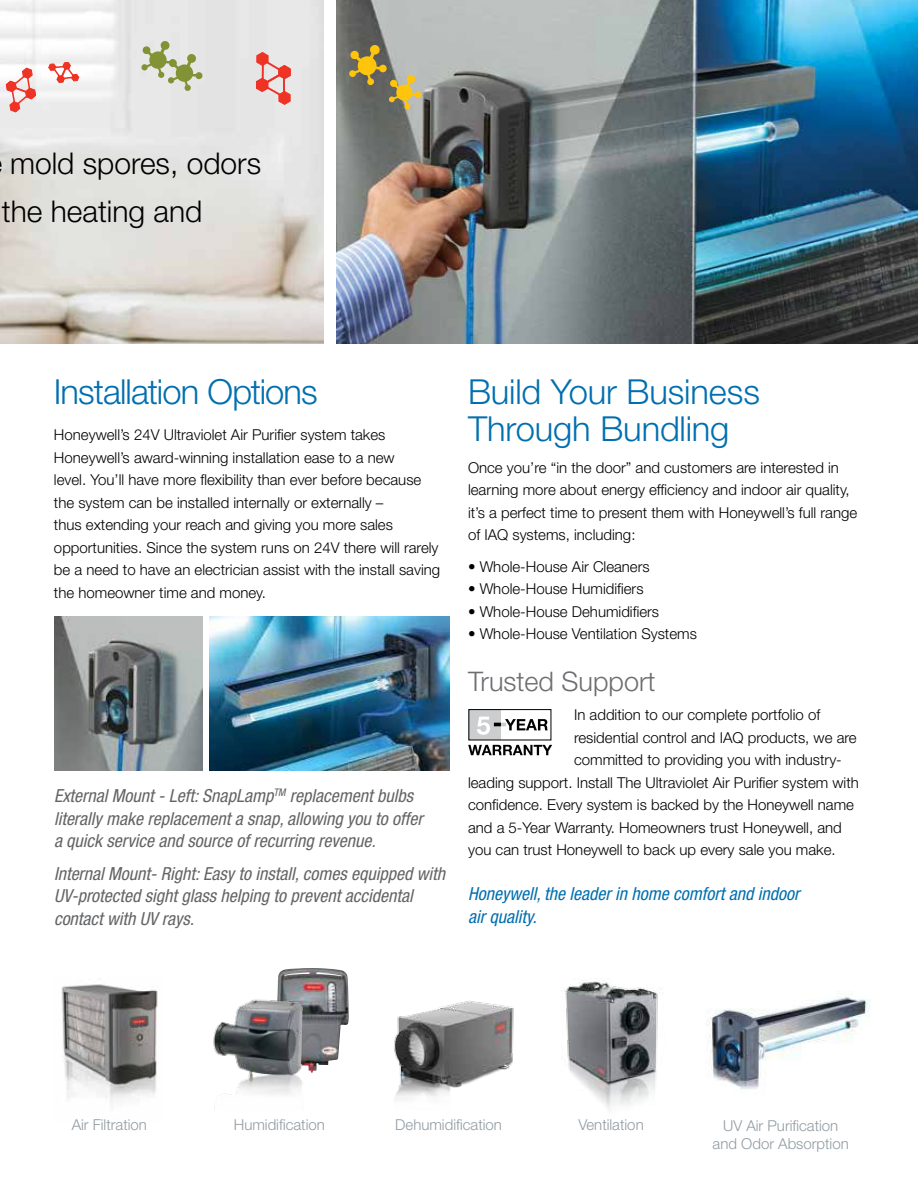
<style>
.page{position:relative;width:918px;height:1188px;background:#fff}
.page>*{position:absolute;margin:0;border:0;box-sizing:border-box;transform-origin:0 0}
.t1{font:300 34.5px/37.5px "Helvetica Neue LT Std";letter-spacing:-.005em;color:#006faf}
.t2{font:300 34.5px "Helvetica Neue LT Std";letter-spacing:-.03em;color:#006faf}
.t3{font:300 30px/48px "Helvetica Neue LT Std";color:#000}
.t4{font:300 27px "Helvetica Neue LT Std";color:#6d6e71}
.t5{font:italic condensed 18px/22.5px "Helvetica Neue LT Std";color:#636466}
.t6{font:italic condensed 18px/22.5px "Helvetica Neue LT Std";color:#006faf}
.t7{font:300 15px/22.5px "Helvetica Neue LT Std";color:#000}
.t8{font:300 15px/18px "Helvetica Neue LT Std";color:#919ca3;text-align:center}
</style>
<div class="page">
<img style="left:0;top:0;width:324px;height:343px">
<img style="left:54px;top:616px;width:148px;height:155px">
<img style="left:336px;top:0;width:582px;height:343px">
<img style="left:277px;top:968px;width:72px;height:92px">
<img style="left:394px;top:1001px;width:120px;height:100px">
<img style="left:213px;top:994px;width:123px;height:117px">
<img style="left:561px;top:980px;width:97px;height:129px">
<img style="left:61px;top:984px;width:97px;height:121px">
<img style="left:706px;top:997px;width:164px;height:92px">
<div style="left:468px;top:709px;width:33px;height:31px;background:#cbcdce"></div>
<div style="left:468px;top:709px;width:83px;height:31px;border:1px solid #000"></div>
<svg style="left:468px;top:745px;width:84px;height:10px"></svg>
<svg style="left:477px;top:717px;width:71px;height:18px"></svg>
<img style="left:209px;top:617px;width:241px;height:154px">
<svg style="left:256px;top:52px;width:35px;height:53px"></svg>
<svg style="left:141px;top:41px;width:62px;height:50px"></svg>
<svg style="left:349px;top:45px;width:72px;height:65px"></svg>
<svg style="left:6px;top:68px;width:30px;height:45px"></svg>
<svg style="left:48px;top:62px;width:31px;height:21px"></svg>
<h2 class="t3" style="left:2px;top:139px;width:261px">mold spores, odors the heating and</h2>
<h1 class="t2" style="left:54px;top:371px;width:265px">Installation Options</h1>
<p class="t7" style="left:54px;top:423px;width:388px">Honeywell’s 24V Ultraviolet Air Purifier system takes Honeywell’s award-winning installation ease to a new<br>level. You’ll have more flexibility than ever before because the system can be installed internally or externally –<br>thus extending your reach and giving you more sales opportunities. Since the system runs on 24V there will rarely be a need to have an electrician assist with the install saving the homeowner time and money.</p>
<p class="t5" style="left:54px;top:785px;width:370px">External Mount - Left: SnapLamp<sup>TM</sup> replacement bulbs literally make replacement a snap, allowing you to offer a quick service and source of recurring revenue.</p>
<p class="t5" style="left:54px;top:863px;width:393px">Internal Mount- Right: Easy to install, comes equipped with<br>UV-protected sight glass helping to prevent accidental contact with UV rays.</p>
<h1 class="t1" style="left:468px;top:372px;width:293px">Build Your Business<br>Through Bundling</h1>
<p class="t7" style="left:468px;top:456px;width:391px">Once you’re “in the door” and customers are interested in learning more about energy efficiency and indoor air quality, it’s a perfect time to present them with Honeywell’s full range of IAQ systems, including:</p>
<p class="t7" style="left:468px;top:555px;width:183px">• Whole-House Air Cleaners</p>
<p class="t7" style="left:468px;top:578px;width:177px">• Whole-House Humidifiers</p>
<p class="t7" style="left:468px;top:600px;width:193px">• Whole-House Dehumidifiers</p>
<p class="t7" style="left:468px;top:623px;width:230px">• Whole-House Ventilation Systems</p>
<h3 class="t4" style="left:468px;top:665px;width:189px">Trusted Support</h3>
<p class="t7" style="left:574px;top:703px;width:248px">In addition to our complete portfolio of</p>
<p class="t7" style="left:574px;top:726px;width:284px">residential control and IAQ products, we are</p>
<p class="t7" style="left:574px;top:748px;width:269px">committed to providing you with industry-</p>
<p class="t7" style="left:468px;top:771px;width:392px">leading support. Install The Ultraviolet Air Purifier system with</p>
<p class="t7" style="left:468px;top:793px;width:387px">confidence. Every system is backed by the Honeywell name</p>
<p class="t7" style="left:468px;top:816px;width:375px">and a 5-Year Warranty. Homeowners trust Honeywell, and</p>
<p class="t7" style="left:468px;top:838px;width:369px">you can trust Honeywell to back up every sale you make.</p>
<p class="t6" style="left:468px;top:883px;width:333px">Honeywell, the leader in home comfort and indoor air quality.</p>
<p class="t8" style="left:72px;top:1116px;width:77px">Air Filtration</p>
<p class="t8" style="left:234px;top:1116px;width:93px">Humidification</p>
<p class="t8" style="left:395px;top:1116px;width:108px">Dehumidification</p>
<p class="t8" style="left:578px;top:1116px;width:67px">Ventilation</p>
<p class="t8" style="left:713px;top:1116px;width:138px">UV Air Purification and Odor Absorption</p>
</div>
